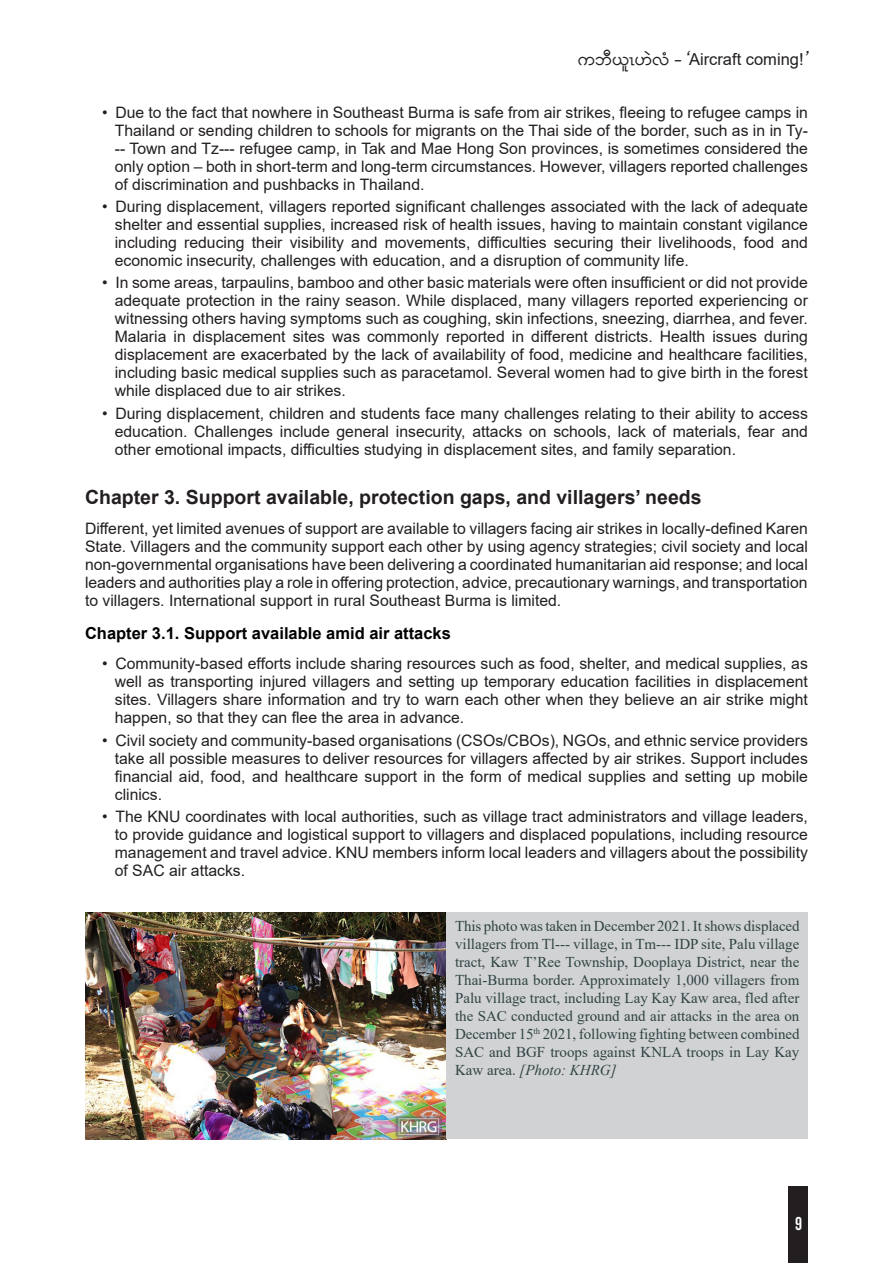
<style>
.page{position:relative;width:893px;height:1263px;background:#fff}
.page>*{position:absolute;margin:0;border:0;box-sizing:border-box;transform-origin:0 0}
.Heading_2{font:700 19.5px "Arial";color:#231f20}
.t1{font:19.5px "Knockout HTF48 Featherweight";color:#fff}
.sub_ch_bold{font:700 16.5px "Arial";color:#000}
.t2{font:16.5px "Arial";color:#231f20}
.Text{font:15.75px/18px "Arial";color:#231f20;text-align:justify}
.t3{font:15px/18px "Times New Roman";color:#304343;text-align:justify}
.s1{font-family:"Pyidaungsu"}
.s2{font-style:italic;font-size:19.5px}
.s3{font-style:italic}
</style>
<div class="page">
<img style="left:85px;top:912px;width:361px;height:227px">
<div style="left:446px;top:912px;width:362px;height:227px;background:#d1d2d4"></div>
<div style="left:789px;top:1186px;width:19px;height:77px;background:#231f20"></div>
<p class="t2" style="left:578px;top:48px;width:231px"><span class="s1">ကဘီယူၤဟဲလံ -</span> <span class="s2">‘</span>Aircraft coming!<span class="s2">’</span></p>
<p class="Text" style="left:115px;top:103px;width:695px;text-indent:-13px">• Due to the fact that nowhere in Southeast Burma is safe from air strikes, fleeing to refugee camps in Thailand or sending children to schools for migrants on the Thai side of the border, such as in in Ty--- Town and Tz--- refugee camp, in Tak and Mae Hong Son provinces, is sometimes considered the only option – both in short-term and long-term circumstances. However, villagers reported challenges of discrimination and pushbacks in Thailand.</p>
<p class="Text" style="left:115px;top:197px;width:695px;text-indent:-13px">• During displacement, villagers reported significant challenges associated with the lack of adequate shelter and essential supplies, increased risk of health issues, having to maintain constant vigilance including reducing their visibility and movements, difficulties securing their livelihoods, food and economic insecurity, challenges with education, and a disruption of community life.</p>
<p class="Text" style="left:115px;top:274px;width:695px;text-indent:-13px">• In some areas, tarpaulins, bamboo and other basic materials were often insufficient or did not provide adequate protection in the rainy season. While displaced, many villagers reported experiencing or witnessing others having symptoms such as coughing, skin infections, sneezing, diarrhea, and fever.<br>Malaria in displacement sites was commonly reported in different districts. Health issues during displacement are exacerbated by the lack of availability of food, medicine and healthcare facilities, including basic medical supplies such as paracetamol. Several women had to give birth in the forest while displaced due to air strikes.</p>
<p class="Text" style="left:115px;top:404px;width:695px;text-indent:-13px">• During displacement, children and students face many challenges relating to their ability to access education. Challenges include general insecurity, attacks on schools, lack of materials, fear and other emotional impacts, difficulties studying in displacement sites, and family separation.</p>
<p class="Heading_2" style="left:85px;top:483px;width:618px">Chapter 3. Support available, protection gaps, and villagers’ needs</p>
<p class="Text" style="left:85px;top:520px;width:724px">Different, yet limited avenues of support are available to villagers facing air strikes in locally-defined Karen State. Villagers and the community support each other by using agency strategies; civil society and local non-governmental organisations have been delivering a coordinated humanitarian aid response; and local leaders and authorities play a role in offering protection, advice, precautionary warnings, and transportation to villagers. International support in rural Southeast Burma is limited.</p>
<p class="sub_ch_bold" style="left:85px;top:621px;width:367px">Chapter 3.1. Support available amid air attacks</p>
<p class="Text" style="left:115px;top:655px;width:695px;text-indent:-13px">• Community-based efforts include sharing resources such as food, shelter, and medical supplies, as well as transporting injured villagers and setting up temporary education facilities in displacement sites. Villagers share information and try to warn each other when they believe an air strike might happen, so that they can flee the area in advance.</p>
<p class="Text" style="left:115px;top:731px;width:695px;text-indent:-13px">• Civil society and community-based organisations (CSOs/CBOs), NGOs, and ethnic service providers take all possible measures to deliver resources for villagers affected by air strikes. Support includes financial aid, food, and healthcare support in the form of medical supplies and setting up mobile clinics.</p>
<p class="Text" style="left:115px;top:807px;width:695px;text-indent:-13px">• The KNU coordinates with local authorities, such as village tract administrators and village leaders, to provide guidance and logistical support to villagers and displaced populations, including resource management and travel advice. KNU members inform local leaders and villagers about the possibility of SAC air attacks.</p>
<p class="t3" style="left:455px;top:917px;width:346px">This photo was taken in December 2021. It shows displaced villagers from Tl--- village, in Tm--- IDP site, Palu village tract, Kaw T’Ree Township, Dooplaya District, near the Thai-Burma border. Approximately 1,000 villagers from Palu village tract, including Lay Kay Kaw area, fled after the SAC conducted ground and air attacks in the area on December 15<sup>th</sup> 2021, following fighting between combined SAC and BGF troops against KNLA troops in Lay Kay Kaw area. <span class="s3">[Photo: KHRG]</span></p>
<p class="t1" style="left:795px;top:1213px;width:9px">9</p>
</div>
